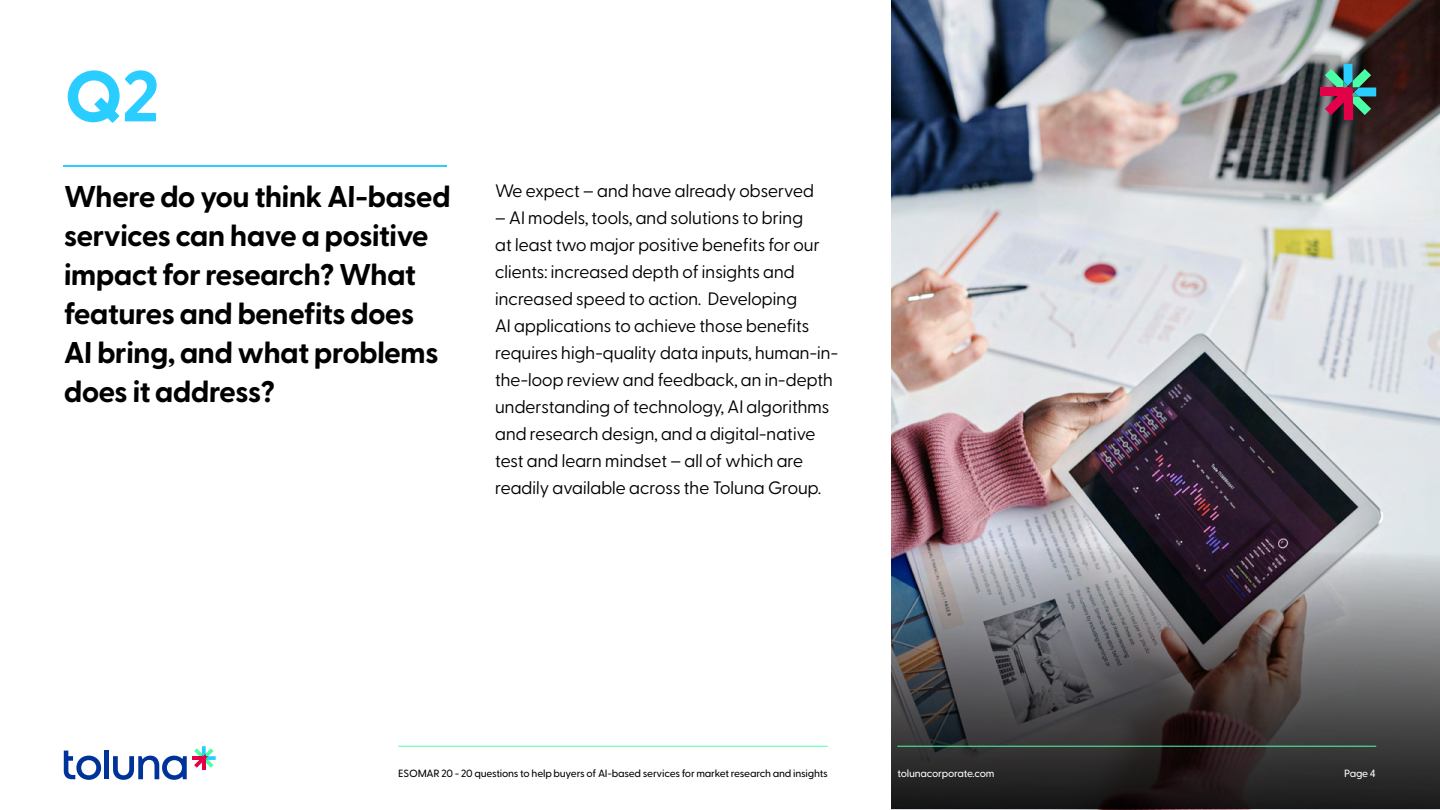
<style>
.page{position:relative;width:1440px;height:810px;background:#fff}
.page>*{position:absolute;margin:0;border:0;box-sizing:border-box;transform-origin:0 0}
.t1{font:700 72px "Greycliff CF";color:#2acdff}
.t2{font:700 30px/39px "Greycliff CF";color:#000}
.t3{font:18px/27px "Greycliff CF";color:#000}
.t4{font:500 10.5px "Greycliff CF";letter-spacing:-.02em;color:#000}
.t5{font:500 10.5px "Greycliff CF";letter-spacing:-.02em;color:#fff}
</style>
<div class="page">
<hr style="left:64px;top:165px;width:383px;height:2px;background:#2acdff">
<hr style="left:398px;top:746px;width:430px;height:1px;background:#4bffa7">
<img style="left:891px;top:0;width:549px;height:810px">
<svg style="left:891px;top:528px;width:549px;height:280px;background:#595659"></svg>
<div style="left:104px;top:751px;width:5px;height:28px;background:#039"></div>
<svg style="left:113px;top:756px;width:74px;height:24px"></svg>
<svg style="left:64px;top:751px;width:37px;height:29px"></svg>
<hr style="left:192px;top:756px;width:14px;height:4px;background:#e40049">
<hr style="left:202px;top:756px;width:4px;height:14px;background:#e40049">
<svg style="left:194px;top:746px;width:22px;height:22px"></svg>
<hr style="left:897px;top:746px;width:479px;height:1px;background:#4bffa7">
<div style="left:1320px;top:88px;width:32px;height:8px;background:#e40049"></div>
<div style="left:1344px;top:88px;width:8px;height:32px;background:#e40049"></div>
<svg style="left:1325px;top:64px;width:51px;height:51px;background:#61656b"></svg>
<h1 class="t1" style="left:64px;top:53px;width:99px">Q2</h1>
<h2 class="t2" style="left:64px;top:178px;width:389px">Where do you think AI-based services can have a positive impact for research? What features and benefits does<br>AI bring, and what problems does it address?</h2>
<p class="t3" style="left:495px;top:178px;width:321px">We expect – and have already observed</p>
<p class="t3" style="left:495px;top:205px;width:345px">– AI models, tools, and solutions to bring<br>at least two major positive benefits for our clients: increased depth of insights and increased speed to action. Developing<br>AI applications to achieve those benefits requires high-quality data inputs, human-in&shy;the-loop review and feedback, an in-depth understanding of technology, AI algorithms and research design, and a digital-native test and learn mindset – all of which are readily available across the Toluna Group.</p>
<p class="t4" style="left:398px;top:767px;width:431px">ESOMAR 20 - 20 questions to help buyers of AI-based services for market research and insights</p>
<p class="t5" style="left:897px;top:767px;width:99px">tolunacorporate.com</p>
<p class="t5" style="left:1344px;top:767px;width:33px">Page 4</p>
</div>
